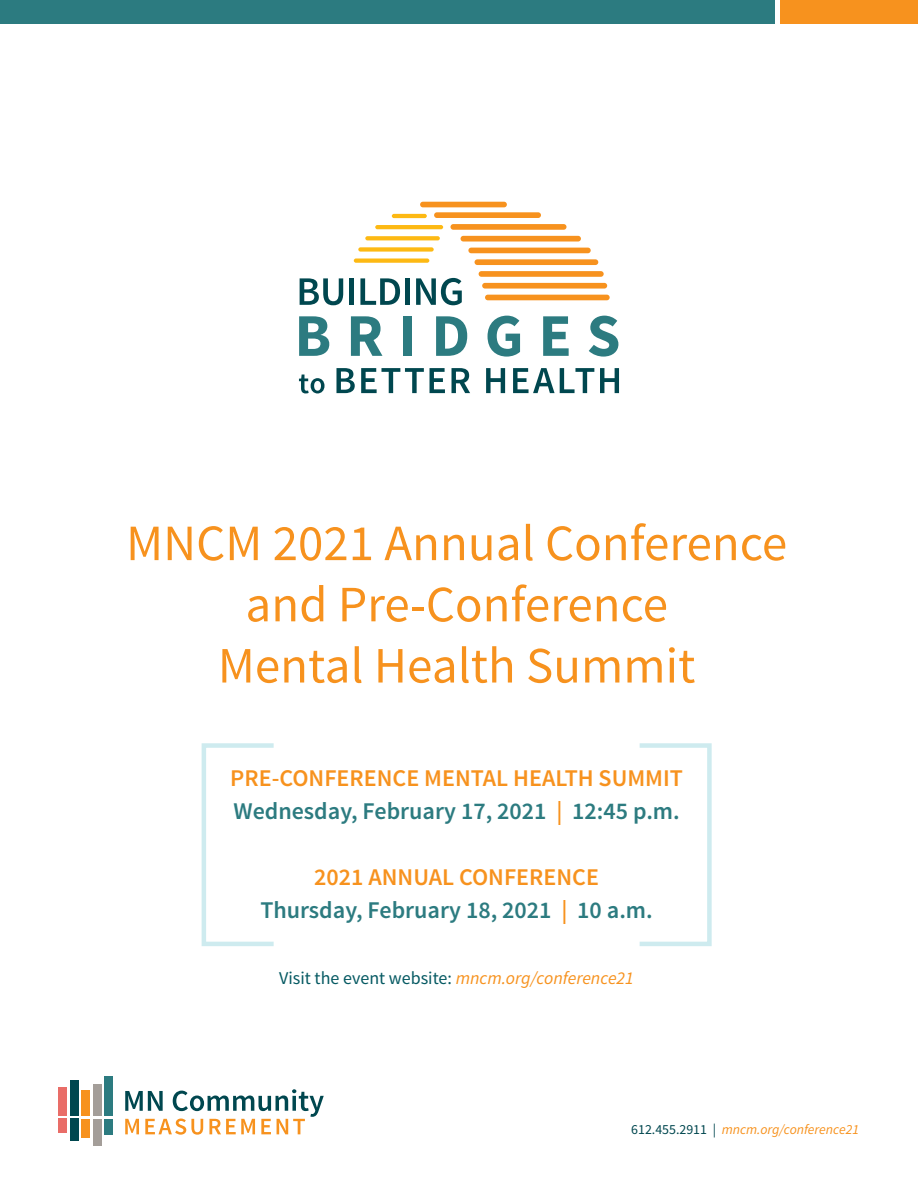
<style>
.page{position:relative;width:918px;height:1188px;background:#fff}
.page>*{position:absolute;margin:0;border:0;box-sizing:border-box;transform-origin:0 0}
.t1{font:51px/61.2px "Source Sans Pro";color:#f7921e;text-align:center}
.t2{font:600 24px/33px "Source Sans Pro";color:#2c7b80}
.t3{font:18px "Source Sans Pro";color:#055962}
.t4{font:italic 13.8px "Source Sans Pro";color:#f7921e}
.s1{color:#f7921e}
.s2{font-style:italic;color:#f7921e}
.s3{font-style:normal;color:#00474f}
</style>
<div class="page">
<div style="left:0;top:0;width:774px;height:23px;background:#2c7b80"></div>
<div style="left:781px;top:0;width:137px;height:23px;background:#f7921e"></div>
<div style="left:104px;top:1076px;width:9px;height:40px;background:#2c7b80"></div>
<div style="left:93px;top:1119px;width:9px;height:26px;background:#a49e99"></div>
<div style="left:58px;top:1088px;width:9px;height:28px;background:#e96d68"></div>
<div style="left:58px;top:1119px;width:9px;height:14px;background:#e96d68"></div>
<div style="left:81px;top:1119px;width:9px;height:18px;background:#f7921e"></div>
<div style="left:93px;top:1084px;width:9px;height:32px;background:#a49e99"></div>
<div style="left:70px;top:1119px;width:8px;height:22px;background:#00474f"></div>
<div style="left:70px;top:1080px;width:8px;height:36px;background:#00474f"></div>
<div style="left:104px;top:1119px;width:9px;height:15px;background:#2c7b80"></div>
<div style="left:81px;top:1091px;width:9px;height:25px;background:#f7921e"></div>
<svg style="left:125px;top:1089px;width:199px;height:46px"></svg>
<hr style="left:392px;top:214px;width:35px;height:4px;background:#fdb913;border-radius:2px">
<hr style="left:375px;top:225px;width:68px;height:4px;background:#fdb913;border-radius:2px">
<svg style="left:365px;top:236px;width:75px;height:4px"></svg>
<div style="left:358px;top:247px;width:76px;height:5px;background:#fdb913;border-radius:2px"></div>
<svg style="left:354px;top:259px;width:75px;height:4px"></svg>
<svg style="left:300px;top:278px;width:43px;height:27px"></svg>
<div style="left:349px;top:278px;width:5px;height:27px;background:#00474f"></div>
<svg style="left:360px;top:278px;width:40px;height:27px"></svg>
<div style="left:405px;top:278px;width:5px;height:27px;background:#00474f"></div>
<svg style="left:416px;top:202px;width:194px;height:103px"></svg>
<svg style="left:299px;top:316px;width:30px;height:40px"></svg>
<svg style="left:351px;top:316px;width:31px;height:40px"></svg>
<div style="left:403px;top:316px;width:9px;height:40px;background:#2c7b80"></div>
<svg style="left:436px;top:316px;width:31px;height:40px"></svg>
<svg style="left:488px;top:316px;width:32px;height:41px"></svg>
<svg style="left:543px;top:316px;width:26px;height:40px"></svg>
<svg style="left:589px;top:316px;width:29px;height:41px"></svg>
<svg style="left:299px;top:375px;width:26px;height:18px"></svg>
<svg style="left:336px;top:368px;width:19px;height:25px"></svg>
<svg style="left:361px;top:368px;width:63px;height:25px"></svg>
<svg style="left:430px;top:368px;width:15px;height:25px"></svg>
<svg style="left:452px;top:368px;width:18px;height:25px"></svg>
<svg style="left:486px;top:368px;width:19px;height:25px"></svg>
<svg style="left:513px;top:368px;width:81px;height:25px"></svg>
<svg style="left:600px;top:368px;width:19px;height:25px"></svg>
<div style="left:202px;top:743px;width:74px;height:203px;border:4px solid #ceebef"></div>
<div style="left:637px;top:743px;width:75px;height:203px;border:4px solid #ceebef"></div>
<h1 class="t1" style="left:126px;top:513px;width:663px">MNCM 2021 Annual Conference and Pre-Conference<br>Mental Health Summit</h1>
<p class="t2" style="left:230px;top:762px;width:454px"><span class="s1">PRE-CONFERENCE MENTAL HEALTH SUMMIT<br></span>Wednesday, February 17, 2021 <span class="s1">|</span> 12:45 p.m.</p>
<p class="t2" style="left:260px;top:861px;width:394px;text-align:center"><span class="s1">2021 ANNUAL CONFERENCE<br></span>Thursday, February 18, 2021 <span class="s1">|</span> 10 a.m.</p>
<p class="t3" style="left:279px;top:967px;width:356px">Visit the event website: <span class="s2">mncm.org/conference21</span></p>
<p class="t4" style="left:631px;top:1121px;width:229px"><span class="s3">612.455.2911 |</span> mncm.org/conference21</p>
</div>
